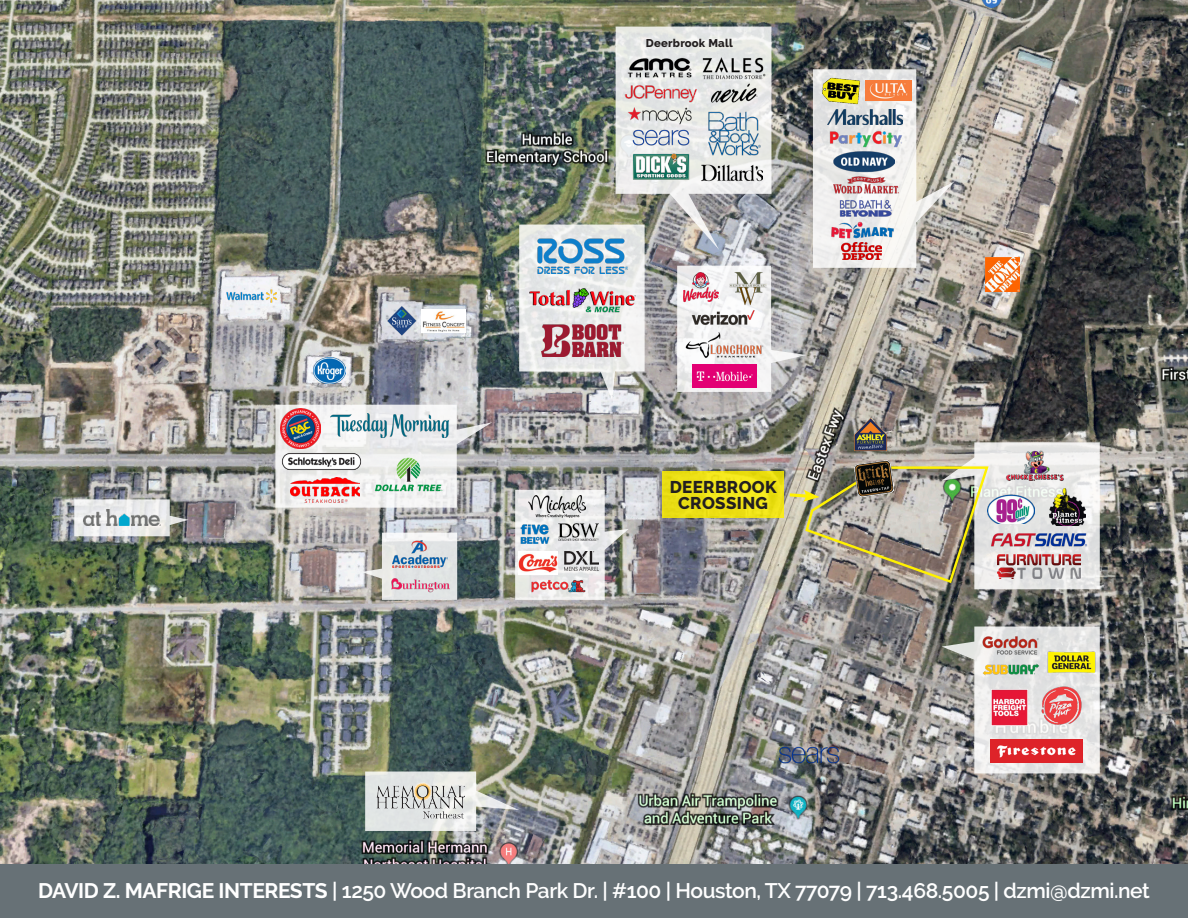
<style>
.page{position:relative;width:1188px;height:918px;background:#fff}
.page>*{position:absolute;margin:0;border:0;box-sizing:border-box;transform-origin:0 0}
.t1{font:600 21px "Raleway";letter-spacing:-.02em;color:#fff}
.t2{font:800 16.95px/16.4px "Raleway";letter-spacing:.02em;color:#231f20;text-align:center}
.t3{font:800 11.25px "Raleway";letter-spacing:.02em;color:#231f20}
.s1{font-weight:700}
</style>
<div class="page">
<div style="left:0;top:863px;width:1188px;height:55px;background:#677176"></div>
<img style="left:0;top:0;width:1188px;height:863px">
<svg style="left:275px;top:405px;width:217px;height:103px"></svg>
<svg style="left:74px;top:499px;width:115px;height:37px"></svg>
<svg style="left:365px;top:772px;width:154px;height:59px;background:#bfc2be"></svg>
<div style="left:663px;top:471px;width:121px;height:47px;background:#ecdf15"></div>
<svg style="left:942px;top:627px;width:158px;height:146px"></svg>
<svg style="left:515px;top:490px;width:114px;height:110px"></svg>
<svg style="left:361px;top:533px;width:96px;height:67px;background:#d1d1ce"></svg>
<img style="left:991px;top:689px;width:37px;height:37px">
<img style="left:1038px;top:687px;width:45px;height:38px">
<img style="left:1047px;top:650px;width:49px;height:25px">
<svg style="left:813px;top:69px;width:142px;height:199px"></svg>
<img style="left:519px;top:27px;width:288px;height:373px">
<img style="left:528px;top:496px;width:58px;height:21px">
<img style="left:518px;top:551px;width:39px;height:23px">
<img style="left:558px;top:524px;width:41px;height:16px">
<img style="left:564px;top:552px;width:35px;height:19px">
<img style="left:778px;top:746px;width:62px;height:18px">
<img style="left:529px;top:578px;width:59px;height:17px">
<img style="left:990px;top:740px;width:92px;height:22px">
<img style="left:842px;top:242px;width:39px;height:17px">
<img style="left:847px;top:415px;width:45px;height:27px">
<img style="left:985px;top:257px;width:35px;height:35px">
<img style="left:820px;top:74px;width:42px;height:34px">
<img style="left:828px;top:130px;width:75px;height:19px">
<img style="left:834px;top:151px;width:61px;height:22px">
<img style="left:833px;top:176px;width:66px;height:18px">
<img style="left:624px;top:54px;width:75px;height:49px">
<img style="left:702px;top:55px;width:64px;height:27px">
<img style="left:703px;top:80px;width:62px;height:27px">
<img style="left:706px;top:109px;width:57px;height:48px">
<img style="left:702px;top:162px;width:60px;height:22px">
<img style="left:621px;top:103px;width:78px;height:24px">
<img style="left:633px;top:129px;width:57px;height:16px">
<img style="left:633px;top:153px;width:57px;height:27px">
<img style="left:838px;top:199px;width:55px;height:19px">
<img style="left:865px;top:80px;width:46px;height:20px">
<img style="left:828px;top:110px;width:75px;height:15px">
<img style="left:537px;top:239px;width:91px;height:35px">
<img style="left:530px;top:288px;width:105px;height:25px">
<img style="left:541px;top:325px;width:83px;height:32px">
<img style="left:331px;top:414px;width:118px;height:23px">
<img style="left:281px;top:408px;width:40px;height:40px">
<img style="left:374px;top:455px;width:69px;height:37px">
<img style="left:313px;top:357px;width:32px;height:26px">
<img style="left:227px;top:290px;width:50px;height:12px">
<img style="left:385px;top:305px;width:32px;height:31px">
<img style="left:393px;top:540px;width:55px;height:28px">
<img style="left:391px;top:577px;width:58px;height:15px">
<img style="left:372px;top:780px;width:97px;height:43px">
<img style="left:83px;top:509px;width:78px;height:17px">
<img style="left:786px;top:442px;width:314px;height:147px">
<img style="left:684px;top:270px;width:34px;height:34px">
<img style="left:693px;top:364px;width:63px;height:23px">
<img style="left:983px;top:635px;width:56px;height:20px">
<img style="left:981px;top:662px;width:61px;height:15px">
<img style="left:854px;top:460px;width:40px;height:36px">
<img style="left:829px;top:221px;width:68px;height:17px">
<img style="left:1000px;top:448px;width:69px;height:35px">
<img style="left:683px;top:330px;width:83px;height:31px">
<img style="left:278px;top:450px;width:86px;height:22px">
<img style="left:290px;top:477px;width:69px;height:26px">
<img style="left:421px;top:309px;width:44px;height:23px">
<img style="left:517px;top:524px;width:35px;height:20px">
<img style="left:689px;top:307px;width:68px;height:21px">
<img style="left:729px;top:269px;width:38px;height:38px">
<p class="t3" style="left:646px;top:37px;width:88px">Deerbrook Mall</p>
<p class="t2" style="left:670px;top:478px;width:109px">DEERBROOK<br>CROSSING</p>
<p class="t1" style="left:38px;top:878px;width:1114px"><span class="s1">DAVID Z. MAFRIGE INTERESTS</span> | 1250 Wood Branch Park Dr. | #100 | Houston, TX 77079 | 713.468.5005 | dzmi@dzmi.net</p>
</div>
